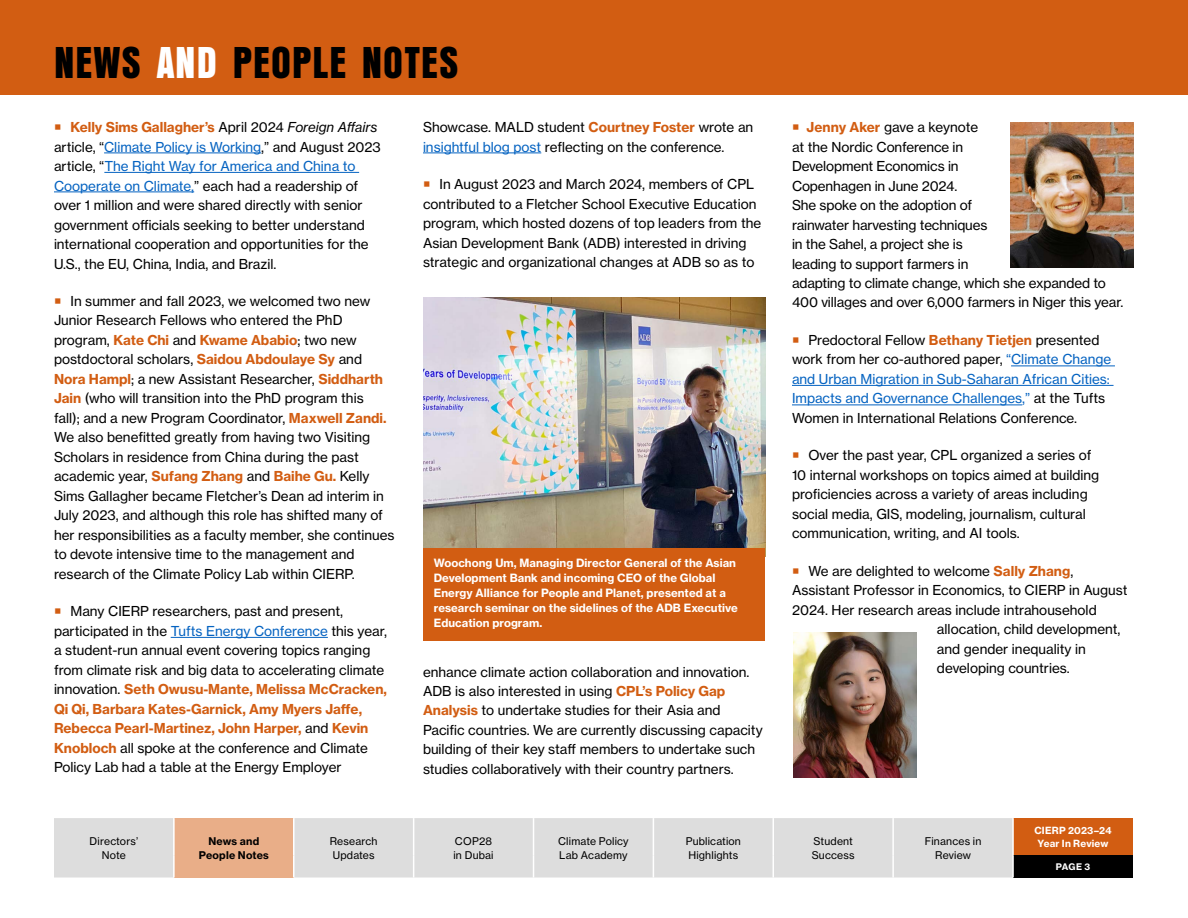
<style>
.page{position:relative;width:1188px;height:918px;background:#fff}
.page>*{position:absolute;margin:0;border:0;box-sizing:border-box;transform-origin:0 0}
.t1{font:46.5px "Anzeigen Gro";letter-spacing:.025em;color:#000}
.t2{font:13.5px/19.5px "N Haas Grotesk TX Pro 55 Rg";color:#000}
.t3{font:13.5px/19.5px "N Haas Grotesk TX Pro 75 Bd";color:#d25d12}
.t4{font:11.25px/15px "N Haas Grotesk TX Pro 75 Bd";letter-spacing:.005em;color:#fff}
.t5{font:10.5px/14.2px "N Haas Grotesk TX Pro 55 Rg";letter-spacing:.02em;color:#000}
.t6{font:10.5px/14.2px "N Haas Grotesk TX Pro 75 Bd";letter-spacing:.02em;color:#000;text-align:center}
.t7{font:9.75px/12.8px "N Haas Grotesk TX Pro 75 Bd";letter-spacing:.02em;color:#fff;text-align:center}
.t8{font:9px "N Haas Grotesk TX Pro 75 Bd";color:#fff}
.s1{color:#fff}
.s2{font-family:"N Haas Grotesk TX Pro 55 Rg";color:#000}
.s3{font-family:"N Haas Grotesk TX Pro 56 It";color:#000}
.s4{color:#0563c1}
.s5{color:#d25d12}
.s6{font-family:"N Haas Grotesk TX Pro 75 Bd";color:#d25d12}
</style>
<div class="page">
<hr style="left:104px;top:153px;width:157px;height:1px;background:#0563c1">
<hr style="left:104px;top:172px;width:255px;height:1px;background:#0563c1">
<hr style="left:54px;top:192px;width:140px;height:1px;background:#0563c1">
<hr style="left:171px;top:637px;width:157px;height:1px;background:#0563c1">
<hr style="left:423px;top:153px;width:118px;height:1px;background:#0563c1">
<hr style="left:1011px;top:366px;width:104px;height:1px;background:#0563c1">
<hr style="left:792px;top:385px;width:322px;height:1px;background:#0563c1">
<hr style="left:792px;top:405px;width:230px;height:1px;background:#0563c1">
<img style="left:423px;top:298px;width:342px;height:250px">
<div style="left:423px;top:548px;width:342px;height:92px;background:#d25d12"></div>
<div style="left:0;top:0;width:1188px;height:94px;background:#d25d12"></div>
<img style="left:1011px;top:123px;width:123px;height:145px">
<img style="left:794px;top:633px;width:123px;height:144px">
<div style="left:54px;top:818px;width:958px;height:60px;background:#ddd"></div>
<div style="left:174px;top:818px;width:120px;height:60px;background:#e9ae88"></div>
<div style="left:1013px;top:818px;width:120px;height:37px;background:#d25d12"></div>
<div style="left:1013px;top:855px;width:120px;height:23px;background:#000"></div>
<hr style="left:173px;top:818px;width:2px;height:37px;background:#fff">
<hr style="left:293px;top:818px;width:2px;height:37px;background:#fff">
<hr style="left:413px;top:818px;width:1px;height:37px;background:#fff">
<hr style="left:533px;top:818px;width:1px;height:37px;background:#fff">
<hr style="left:653px;top:818px;width:1px;height:37px;background:#fff">
<hr style="left:773px;top:818px;width:1px;height:37px;background:#fff">
<hr style="left:892px;top:818px;width:2px;height:37px;background:#fff">
<hr style="left:1012px;top:818px;width:2px;height:37px;background:#fff">
<hr style="left:173px;top:855px;width:2px;height:23px;background:#fff">
<hr style="left:293px;top:855px;width:2px;height:23px;background:#fff">
<svg style="left:413px;top:855px;width:1px;height:23px"></svg>
<svg style="left:533px;top:855px;width:1px;height:23px"></svg>
<svg style="left:653px;top:855px;width:1px;height:23px"></svg>
<svg style="left:773px;top:855px;width:1px;height:23px"></svg>
<hr style="left:892px;top:855px;width:2px;height:23px;background:#fff">
<hr style="left:1012px;top:855px;width:2px;height:23px;background:#fff">
<h1 class="t1" style="left:54px;top:38px;width:406px">NEWS <span class="s1">AND</span> PEOPLE NOTES</h1>
<p class="t3" style="left:54px;top:117px;width:325px">○ Kelly Sims Gallagher’s <span class="s2">April 2024</span> <span class="s3">Foreign Affairs</span></p>
<p class="t2" style="left:54px;top:137px;width:328px">article, “<span class="s4">Climate Policy is Working</span>,” and August 2023 article, “<span class="s4">The Right Way for America and China to Cooperate on Climate,</span>” each had a readership of over 1 million and were shared directly with senior government officials seeking to better understand international cooperation and opportunities for the U.S., the EU, China, India, and Brazil.</p>
<p class="t2" style="left:54px;top:291px;width:342px"><span class="s5">○</span> In summer and fall 2023, we welcomed two new Junior Research Fellows who entered the PhD program, <span class="s6">Kate Chi</span> and <span class="s6">Kwame Ababio</span>; two new postdoctoral scholars, <span class="s6">Saidou Abdoulaye Sy</span> and <span class="s6">Nora Hampl</span>; a new Assistant Researcher, <span class="s6">Siddharth Jain</span> (who will transition into the PhD program this<br>fall); and a new Program Coordinator, <span class="s6">Maxwell Zandi.<br></span>We also benefitted greatly from having two Visiting Scholars in residence from China during the past academic year, <span class="s6">Sufang Zhang</span> and <span class="s6">Baihe Gu.</span> Kelly Sims Gallagher became Fletcher’s Dean ad interim in July 2023, and although this role has shifted many of her responsibilities as a faculty member, she continues to devote intensive time to the management and research of the Climate Policy Lab within CIERP.</p>
<p class="t2" style="left:54px;top:602px;width:335px"><span class="s5">○</span> Many CIERP researchers, past and present, participated in the <span class="s4">Tufts Energy Conference</span> this year, a student-run annual event covering topics ranging from climate risk and big data to accelerating climate</p>
<p class="t3" style="left:54px;top:680px;width:334px"><span class="s2">innovation.</span> Seth Owusu-Mante, Melissa McCracken,<br>Qi Qi, Barbara Kates-Garnick, Amy Myers Jaffe,<br>Rebecca Pearl-Martinez, John Harper, <span class="s2">and</span> Kevin</p>
<p class="t2" style="left:54px;top:738px;width:315px"><span class="s6">Knobloch</span> all spoke at the conference and Climate<br>Policy Lab had a table at the Energy Employer</p>
<p class="t2" style="left:423px;top:117px;width:332px">Showcase. MALD student <span class="s6">Courtney Foster</span> wrote an <span class="s4">insightful blog post</span> reflecting on the conference.</p>
<p class="t2" style="left:423px;top:174px;width:340px"><span class="s5">○</span> In August 2023 and March 2024, members of CPL contributed to a Fletcher School Executive Education program, which hosted dozens of top leaders from the Asian Development Bank (ADB) interested in driving strategic and organizational changes at ADB so as to</p>
<p class="t4" style="left:434px;top:556px;width:306px">Woochong Um, Managing Director General of the Asian Development Bank and incoming CEO of the Global Energy Alliance for People and Planet, presented at a research seminar on the sidelines of the ADB Executive Education program.</p>
<p class="t2" style="left:423px;top:662px;width:341px">enhance climate action collaboration and innovation.<br>ADB is also interested in using <span class="s6">CPL’s Policy Gap Analysis</span> to undertake studies for their Asia and Pacific countries. We are currently discussing capacity building of their key staff members to undertake such studies collaboratively with their country partners.</p>
<p class="t2" style="left:792px;top:117px;width:333px"><span class="s5">○</span> <span class="s6">Jenny Aker</span> gave a keynote<br>at the Nordic Conference in<br>Development Economics in<br>Copenhagen in June 2024.<br>She spoke on the adoption of<br>rainwater harvesting techniques<br>in the Sahel, a project she is<br>leading to support farmers in<br>adapting to climate change, which she expanded to<br>400 villages and over 6,000 farmers in Niger this year.</p>
<p class="t2" style="left:792px;top:330px;width:321px"><span class="s5">○</span> Predoctoral Fellow <span class="s6">Bethany Tietjen</span> presented work from her co-authored paper, <span class="s4">“Climate Change and Urban Migration in Sub-Saharan African Cities:<br>Impacts and Governance Challenges,”</span> at the Tufts Women in International Relations Conference.</p>
<p class="t2" style="left:792px;top:446px;width:309px"><span class="s5">○</span> Over the past year, CPL organized a series of 10 internal workshops on topics aimed at building proficiencies across a variety of areas including social media, GIS, modeling, journalism, cultural communication, writing, and AI tools.</p>
<p class="t2" style="left:792px;top:561px;width:283px"><span class="s5">○</span> We are delighted to welcome <span class="s6">Sally Zhang</span>,</p>
<p class="t2" style="left:792px;top:581px;width:337px">Assistant Professor in Economics, to CIERP in August</p>
<p class="t2" style="left:792px;top:600px;width:306px">2024. Her research areas include intrahousehold</p>
<p class="t2" style="left:937px;top:620px;width:185px">allocation, child development,</p>
<p class="t2" style="left:937px;top:639px;width:150px">and gender inequality in</p>
<p class="t2" style="left:937px;top:659px;width:134px">developing countries.</p>
<p class="t5" style="left:90px;top:834px;width:50px;text-align:center">Directors’<br>Note</p>
<p class="t6" style="left:199px;top:834px;width:72px">News and<br>People Notes</p>
<p class="t5" style="left:330px;top:834px;width:49px">Research<br>Updates</p>
<p class="t5" style="left:453px;top:834px;width:42px">COP28 in Dubai</p>
<p class="t5" style="left:558px;top:834px;width:72px">Climate Policy<br>Lab Academy</p>
<p class="t5" style="left:686px;top:834px;width:57px">Publication<br>Highlights</p>
<p class="t5" style="left:812px;top:834px;width:45px">Student<br>Success</p>
<p class="t5" style="left:925px;top:834px;width:58px;text-align:center">Finances in<br>Review</p>
<p class="t7" style="left:1034px;top:824px;width:79px">CIERP 2023–24<br>Year In Review</p>
<p class="t8" style="left:1056px;top:861px;width:36px">PAGE 3</p>
</div>
